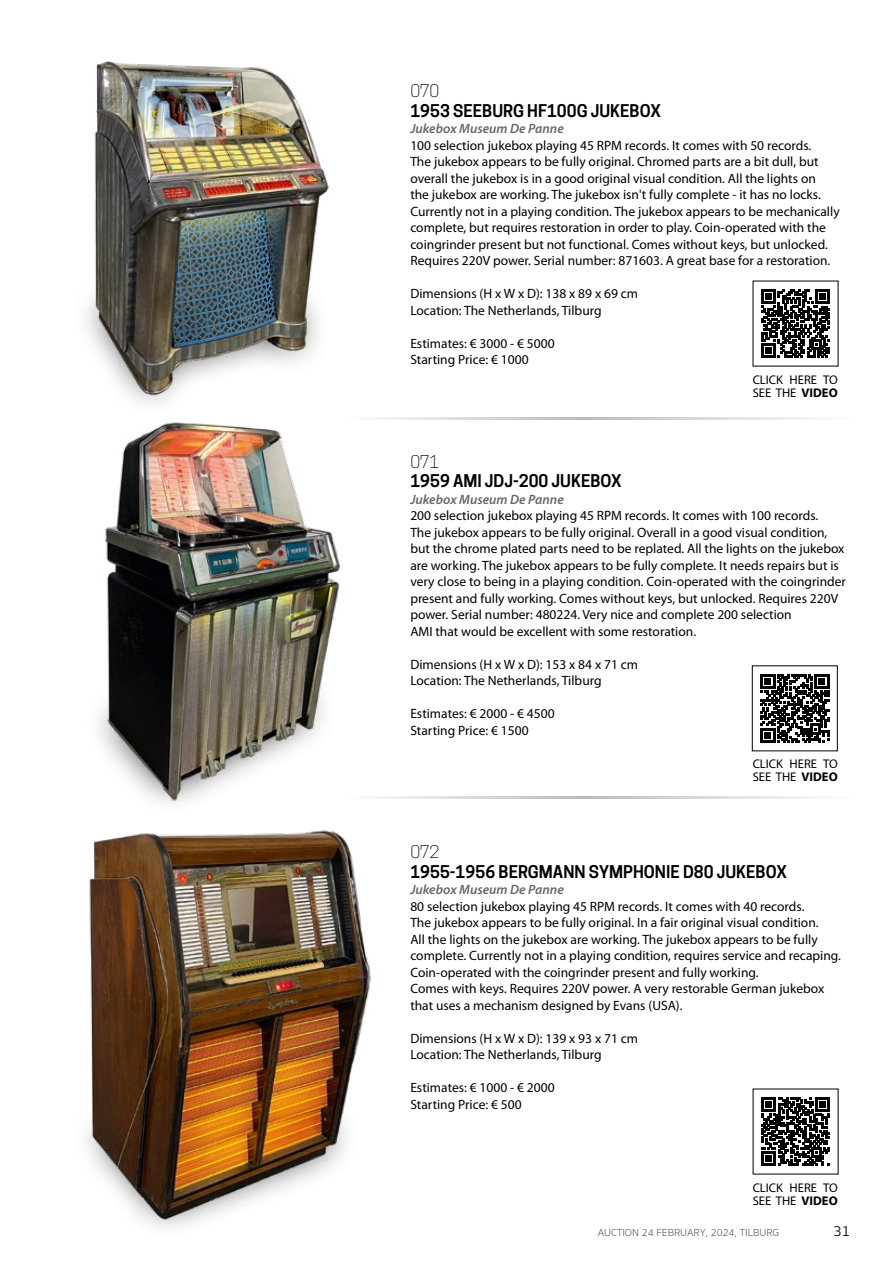
<style>
.page{position:relative;width:893px;height:1263px;background:#fff}
.page>*{position:absolute;margin:0;border:0;box-sizing:border-box;transform-origin:0 0}
.t1{font:600 16.5px "Cooper Hewitt";color:#000}
.t2{font:300 16.5px "Cooper Hewitt";letter-spacing:-.02em;color:#000}
.t3{font:300 15px "Sukhumvit Set";color:#000}
.t4{font:13.5px/16.5px "Myriad Pro";color:#000}
.t5{font:italic 600 13.5px "Myriad Pro";color:#666}
.t6{font:12.6px/13.5px "Myriad Pro";color:#000}
.t7{font:300 10.5px "Sukhumvit Set";color:#666}
.s1{font-weight:700}
</style>
<div class="page">
<svg style="left:383px;top:418px;width:428px;height:2px"></svg>
<svg style="left:383px;top:796px;width:428px;height:3px"></svg>
<img style="left:85px;top:61px;width:244px;height:343px">
<img style="left:98px;top:417px;width:285px;height:387px">
<img style="left:85px;top:830px;width:286px;height:397px">
<svg style="left:761px;top:1097px;width:69px;height:69px"></svg>
<svg style="left:761px;top:674px;width:68px;height:68px"></svg>
<div style="left:752px;top:665px;width:86px;height:86px;border:1px solid #000"></div>
<svg style="left:761px;top:289px;width:69px;height:69px"></svg>
<p class="t2" style="left:410px;top:81px;width:31px">070</p>
<p class="t1" style="left:410px;top:101px;width:252px">1953 SEEBURG HF100G JUKEBOX</p>
<p class="t5" style="left:410px;top:120px;width:155px">Jukebox Museum De Panne</p>
<p class="t4" style="left:410px;top:137px;width:431px">100 selection jukebox playing 45 RPM records. It comes with 50 records.<br>The jukebox appears to be fully original. Chromed parts are a bit dull, but overall the jukebox is in a good original visual condition. All the lights on<br>the jukebox are working. The jukebox isn't fully complete - it has no locks.<br>Currently not in a playing condition. The jukebox appears to be mechanically complete, but requires restoration in order to play. Coin-operated with the coingrinder present but not functional. Comes without keys, but unlocked.<br>Requires 220V power. Serial number: 871603. A great base for a restoration.</p>
<p class="t4" style="left:410px;top:285px;width:229px">Dimensions (H x W x D): 138 x 89 x 69 cm<br>Location: The Netherlands, Tilburg</p>
<p class="t4" style="left:410px;top:335px;width:146px">Estimates: € 3000 - € 5000<br>Starting Price: € 1000</p>
<p class="t6" style="left:753px;top:372px;width:87px">CLICK HERE TO<br>SEE THE <span class="s1">VIDEO</span></p>
<p class="t2" style="left:410px;top:452px;width:31px">071</p>
<p class="t1" style="left:410px;top:471px;width:213px">1959 AMI JDJ-200 JUKEBOX</p>
<p class="t5" style="left:410px;top:491px;width:155px">Jukebox Museum De Panne</p>
<p class="t4" style="left:410px;top:507px;width:437px">200 selection jukebox playing 45 RPM records. It comes with 100 records.<br>The jukebox appears to be fully original. Overall in a good visual condition, but the chrome plated parts need to be replated. All the lights on the jukebox are working. The jukebox appears to be fully complete. It needs repairs but is very close to being in a playing condition. Coin-operated with the coingrinder present and fully working. Comes without keys, but unlocked. Requires 220V power. Serial number: 480224. Very nice and complete 200 selection<br>AMI that would be excellent with some restoration.</p>
<p class="t4" style="left:410px;top:656px;width:229px">Dimensions (H x W x D): 153 x 84 x 71 cm<br>Location: The Netherlands, Tilburg</p>
<p class="t4" style="left:410px;top:705px;width:146px">Estimates: € 2000 - € 4500<br>Starting Price: € 1500</p>
<p class="t6" style="left:753px;top:757px;width:87px">CLICK HERE TO<br>SEE THE <span class="s1">VIDEO</span></p>
<p class="t2" style="left:410px;top:842px;width:31px">072</p>
<p class="t1" style="left:410px;top:862px;width:378px">1955-1956 BERGMANN SYMPHONIE D80 JUKEBOX</p>
<p class="t5" style="left:410px;top:881px;width:155px">Jukebox Museum De Panne</p>
<p class="t4" style="left:410px;top:897px;width:432px">80 selection jukebox playing 45 RPM records. It comes with 40 records.<br>The jukebox appears to be fully original. In a fair original visual condition.<br>All the lights on the jukebox are working. The jukebox appears to be fully complete. Currently not in a playing condition, requires service and recaping.<br>Coin-operated with the coingrinder present and fully working.<br>Comes with keys. Requires 220V power. A very restorable German jukebox that uses a mechanism designed by Evans (USA).</p>
<p class="t4" style="left:410px;top:1029px;width:229px">Dimensions (H x W x D): 139 x 93 x 71 cm<br>Location: The Netherlands, Tilburg</p>
<p class="t4" style="left:410px;top:1079px;width:146px">Estimates: € 1000 - € 2000<br>Starting Price: € 500</p>
<p class="t6" style="left:753px;top:1181px;width:87px">CLICK HERE TO<br>SEE THE <span class="s1">VIDEO</span></p>
<p class="t7" style="left:598px;top:1226px;width:183px">AUCTION 24 FEBRUARY, 2024, TILBURG</p>
<p class="t3" style="left:833px;top:1221px;width:18px">31</p>
</div>
